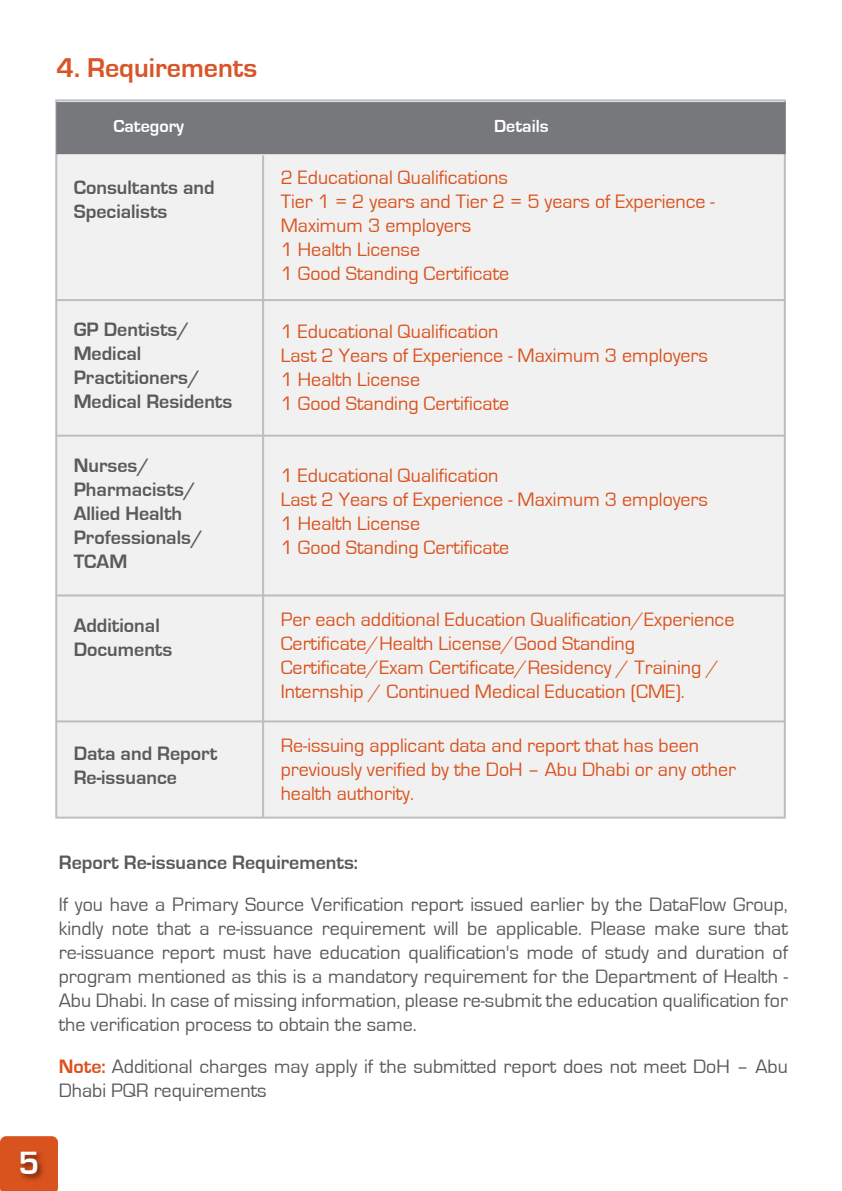
<style>
.page{position:relative;width:842px;height:1191px;background:#fff}
.page>*{position:absolute;margin:0;border:0;box-sizing:border-box;transform-origin:0 0}
.t1{font:700 33.2px "Eurostile";color:#fff}
.t2{font:700 28px "Eurostile";color:#d85527}
.t3{font:20px/24px "Eurostile";color:#d9531e}
.t4{font:20px/24px "Eurostile";color:#595a5c;text-align:justify}
.t5{font:700 20px/24px "Eurostile";color:#595a5c}
.t6{font:700 18px "Eurostile";color:#fff}
.s1{font-weight:700;color:#d9531e}
</style>
<div class="page">
<div style="left:55px;top:99px;width:731px;height:719px;background:#f1f1f2;border:2px solid #bcbec0"></div>
<div style="left:0;top:1136px;width:58px;height:55px;background:#d9531e"></div>
<img style="left:15px;top:1142px;width:34px;height:49px">
<div style="left:56px;top:102px;width:730px;height:52px;background:#77787b"></div>
<hr style="left:56px;top:299px;width:728px;height:2px;background:#bbbdbf">
<hr style="left:56px;top:434px;width:728px;height:2px;background:#bbbdbf">
<hr style="left:57px;top:594px;width:728px;height:2px;background:#bbbdbf">
<hr style="left:56px;top:720px;width:728px;height:2px;background:#bbbdbf">
<hr style="left:262px;top:155px;width:2px;height:662px;background:#bbbdbf">
<h2 class="t2" style="left:57px;top:52px;width:202px">4. Requirements</h2>
<p class="t6" style="left:113px;top:116px;width:72px">Category</p>
<p class="t6" style="left:494px;top:116px;width:56px">Details</p>
<p class="t5" style="left:74px;top:175px;width:142px">Consultants and<br>Specialists</p>
<p class="t5" style="left:74px;top:317px;width:160px">GP Dentists/<br>Medical<br>Practitioners/<br>Medical Residents</p>
<p class="t5" style="left:74px;top:453px;width:131px">Nurses/<br>Pharmacists/<br>Allied Health<br>Professionals/<br>TCAM</p>
<p class="t5" style="left:74px;top:613px;width:100px">Additional<br>Documents</p>
<p class="t5" style="left:74px;top:741px;width:145px">Data and Report<br>Re-issuance</p>
<p class="t3" style="left:281px;top:165px;width:436px">2 Educational Qualifications<br>Tier 1 = 2 years and Tier 2 = 5 years of Experience -<br>Maximum 3 employers<br>1 Health License<br>1 Good Standing Certificate</p>
<p class="t3" style="left:281px;top:319px;width:429px">1 Educational Qualification<br>Last 2 Years of Experience - Maximum 3 employers<br>1 Health License<br>1 Good Standing Certificate</p>
<p class="t3" style="left:281px;top:463px;width:429px">1 Educational Qualification<br>Last 2 Years of Experience - Maximum 3 employers<br>1 Health License<br>1 Good Standing Certificate</p>
<p class="t3" style="left:281px;top:607px;width:455px">Per each additional Education Qualification/Experience Certificate/Health License/Good Standing Certificate/Exam Certificate/Residency / Training / Internship / Continued Medical Education (CME).</p>
<p class="t3" style="left:281px;top:733px;width:457px">Re-issuing applicant data and report that has been previously verified by the DoH – Abu Dhabi or any other health authority.</p>
<h1 class="t1" style="left:19px;top:1145px;width:22px">5</h1>
<p class="t5" style="left:59px;top:850px;width:301px">Report Re-issuance Requirements:</p>
<p class="t4" style="left:59px;top:893px;width:731px">If you have a Primary Source Verification report issued earlier by the DataFlow Group, kindly note that a re-issuance requirement will be applicable. Please make sure that re-issuance report must have education qualification's mode of study and duration of program mentioned as this is a mandatory requirement for the Department of Health - Abu Dhabi. In case of missing information, please re-submit the education qualification for the verification process to obtain the same.</p>
<p class="t4" style="left:59px;top:1055px;width:731px"><span class="s1">Note:</span> Additional charges may apply if the submitted report does not meet DoH – Abu<br>Dhabi PQR requirements</p>
</div>
